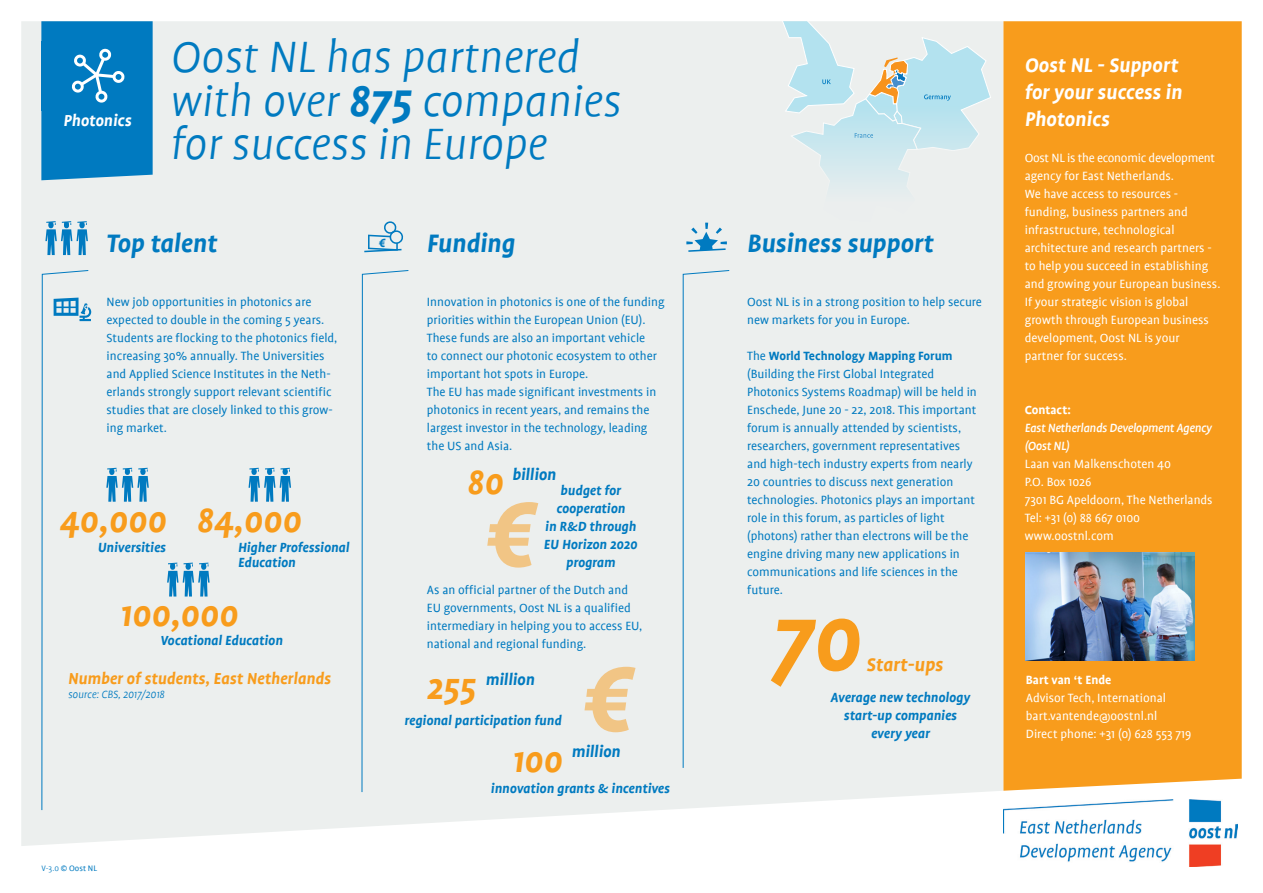
<style>
.page{position:relative;width:1263px;height:893px;background:#fff}
.page>*{position:absolute;margin:0;border:0;box-sizing:border-box;transform-origin:0 0}
.t1{font:italic 700 99px "Profile";color:#f89c1c}
.t2{font:italic 300 49.5px/43.5px "Profile";color:#007ac0}
.t3{font:italic 700 38.85px "Profile";color:#f89c1c}
.t4{font:italic 700 28.5px "Profile";color:#007ac0}
.t5{font:italic 700 22.5px/27px "Profile";color:#fff}
.t6{font:italic 700 21px "Profile";color:#f89c1c}
.t7{font:italic 700 18px "Profile";color:#f89c1c}
.t8{font:italic 700 18px "Profile";color:#007ac0}
.t9{font:italic 700 18px "Profile";color:#fff}
.t10{font:italic 700 15px/15px "Profile";color:#007ac0}
.t11{font:13.5px/18px "Profile";color:#007ac0}
.t12{font:13.5px/18px "Profile";color:#fff}
.t13{font:italic 500 13.5px/18px "Profile";letter-spacing:-.02em;color:#fff}
.t14{font:700 13.5px "Profile";color:#fff}
.t15{font:italic 700 13.5px "Profile NO";color:#007ac0}
.t16{font:italic 300 12px "Profile";color:#007ac0}
.t17{font:9px "Profile";color:#007ac0}
.s1{font-weight:700}
.s2{font-weight:300}
</style>
<div class="page">
<div style="left:21px;top:21px;width:982px;height:825px;background:#ecefee"></div>
<div style="left:1003px;top:21px;width:239px;height:770px;background:#f89c1c"></div>
<div style="left:682px;top:270px;width:48px;height:499px;background:#ecefee"></div>
<svg style="left:361px;top:270px;width:48px;height:523px;background:#e2eaec"></svg>
<img style="left:1026px;top:553px;width:169px;height:108px">
<svg style="left:686px;top:223px;width:41px;height:29px"></svg>
<svg style="left:363px;top:221px;width:41px;height:32px"></svg>
<svg style="left:41px;top:21px;width:112px;height:159px;background:#0f81c3"></svg>
<img style="left:1003px;top:799px;width:234px;height:68px">
<svg style="left:45px;top:221px;width:43px;height:34px"></svg>
<div style="left:41px;top:270px;width:50px;height:541px;background:#ecefee"></div>
<svg style="left:106px;top:468px;width:43px;height:34px"></svg>
<svg style="left:249px;top:468px;width:42px;height:34px"></svg>
<svg style="left:167px;top:563px;width:43px;height:33px"></svg>
<svg style="left:487px;top:502px;width:51px;height:66px;background:#eed9b9"></svg>
<svg style="left:584px;top:667px;width:51px;height:65px;background:#eed9b8"></svg>
<svg style="left:778px;top:21px;width:213px;height:202px;background:#d9e9eb"></svg>
<p class="t9" style="left:64px;top:111px;width:70px">Photonics</p>
<p class="t2" style="left:171px;top:36px;width:452px">Oost NL has partnered with over <span class="s1">875</span> companies for success in Europe</p>
<p class="t4" style="left:106px;top:228px;width:112px">Top talent</p>
<p class="t4" style="left:427px;top:228px;width:90px">Funding</p>
<p class="t4" style="left:747px;top:228px;width:188px">Business support</p>
<p class="t11" style="left:107px;top:293px;width:232px">New job opportunities in photonics are expected to double in the coming 5 years.<br>Students are flocking to the photonics field, increasing 30% annually. The Universities and Applied Science Institutes in the Neth&shy;erlands strongly support relevant scientific studies that are closely linked to this grow&shy;ing market.</p>
<p class="t11" style="left:427px;top:293px;width:239px">Innovation in photonics is one of the funding priorities within the European Union (EU).<br>These funds are also an important vehicle<br>to connect our photonic ecosystem to other important hot spots in Europe.</p>
<p class="t15" style="left:379px;top:236px;width:8px">€</p>
<p class="t11" style="left:747px;top:293px;width:236px">Oost NL is in a strong position to help secure new markets for you in Europe.</p>
<p class="t11" style="left:747px;top:347px;width:231px">The <span class="s1">World Technology Mapping Forum </span>(Building the First Global Integrated Photonics Systems Roadmap) will be held in Enschede, June 20 - 22, 2018. This important forum is annually attended by scientists, researchers, government representatives and high-tech industry experts from nearly 20 countries to discuss next generation technologies. Photonics plays an important role in this forum, as particles of light (photons) rather than electrons will be the engine driving many new applications in communications and life sciences in the future.</p>
<p class="t11" style="left:427px;top:383px;width:231px">The EU has made significant investments in photonics in recent years, and remains the largest investor in the technology, leading the US and Asia.</p>
<p class="t3" style="left:467px;top:461px;width:38px">80</p>
<p class="t8" style="left:512px;top:465px;width:45px">billion</p>
<p class="t10" style="left:561px;top:483px;width:62px">budget for</p>
<p class="t10" style="left:545px;top:499px;width:93px;line-height:18px;text-align:center">cooperation<br>in R&amp;D through</p>
<p class="t10" style="left:544px;top:537px;width:95px">EU Horizon 2020</p>
<p class="t10" style="left:566px;top:555px;width:51px">program</p>
<p class="t3" style="left:197px;top:499px;width:107px">84,000</p>
<p class="t10" style="left:238px;top:540px;width:113px">Higher Professional<br>Education</p>
<p class="t3" style="left:120px;top:593px;width:120px">100,000</p>
<p class="t10" style="left:161px;top:633px;width:124px">Vocational Education</p>
<p class="t7" style="left:68px;top:669px;width:264px">Number of students, East Netherlands</p>
<p class="t16" style="left:68px;top:688px;width:98px">source: CBS, 2017/2018</p>
<p class="t3" style="left:60px;top:499px;width:109px">40,000</p>
<p class="t10" style="left:98px;top:540px;width:70px">Universities</p>
<p class="t11" style="left:427px;top:581px;width:217px">As an official partner of the Dutch and EU governments, Oost NL is a qualified intermediary in helping you to access EU, national and regional funding.</p>
<p class="t1" style="left:771px;top:586px;width:92px">70</p>
<p class="t10" style="left:830px;top:690px;width:141px">Average new technology</p>
<p class="t10" style="left:844px;top:708px;width:115px">start-up companies</p>
<p class="t10" style="left:871px;top:726px;width:60px">every year</p>
<p class="t6" style="left:866px;top:653px;width:78px">Start-ups</p>
<p class="t3" style="left:427px;top:666px;width:50px">255</p>
<p class="t8" style="left:486px;top:670px;width:50px">million</p>
<p class="t10" style="left:405px;top:713px;width:159px">regional participation fund</p>
<p class="t3" style="left:512px;top:739px;width:52px">100</p>
<p class="t8" style="left:572px;top:742px;width:50px">million</p>
<p class="t10" style="left:491px;top:780px;width:181px">innovation grants &amp; incentives</p>
<p class="t17" style="left:42px;top:864px;width:57px"><span class="s2">V-3.0</span> © Oost NL</p>
<p class="t5" style="left:1025px;top:51px;width:159px">Oost NL - Support for your success in<br>Photonics</p>
<p class="t12" style="left:1025px;top:149px;width:192px">Oost NL is the economic development agency for East Netherlands.<br>We have access to resources -</p>
<p class="t12" style="left:1025px;top:203px;width:165px">funding, business partners and</p>
<p class="t12" style="left:1025px;top:221px;width:151px">infrastructure, technological</p>
<p class="t12" style="left:1025px;top:239px;width:197px">architecture and research partners - to help you succeed in establishing and growing your European business.<br>If your strategic vision is global growth through European business development, Oost NL is your</p>
<p class="t12" style="left:1025px;top:347px;width:104px">partner for success.</p>
<p class="t14" style="left:1025px;top:403px;width:48px">Contact:</p>
<p class="t13" style="left:1025px;top:419px;width:189px">East Netherlands Development Agency (Oost NL)</p>
<p class="t12" style="left:1025px;top:455px;width:148px">Laan van Malkenschoten 40</p>
<p class="t12" style="left:1025px;top:473px;width:68px">P.O. Box 1026</p>
<p class="t12" style="left:1025px;top:491px;width:189px">7301 BG Apeldoorn, The Netherlands</p>
<p class="t12" style="left:1025px;top:509px;width:117px">Tel: +31 (0) 88 667 0100</p>
<p class="t12" style="left:1025px;top:527px;width:91px">www.oostnl.com</p>
<p class="t14" style="left:1026px;top:673px;width:87px">Bart van ‘t Ende</p>
<p class="t12" style="left:1026px;top:689px;width:142px">Advisor Tech, International</p>
<p class="t12" style="left:1026px;top:707px;width:133px">bart.vantende@oostnl.nl</p>
<p class="t12" style="left:1026px;top:725px;width:167px">Direct phone: +31 (0) 628 553 719</p>
</div>
